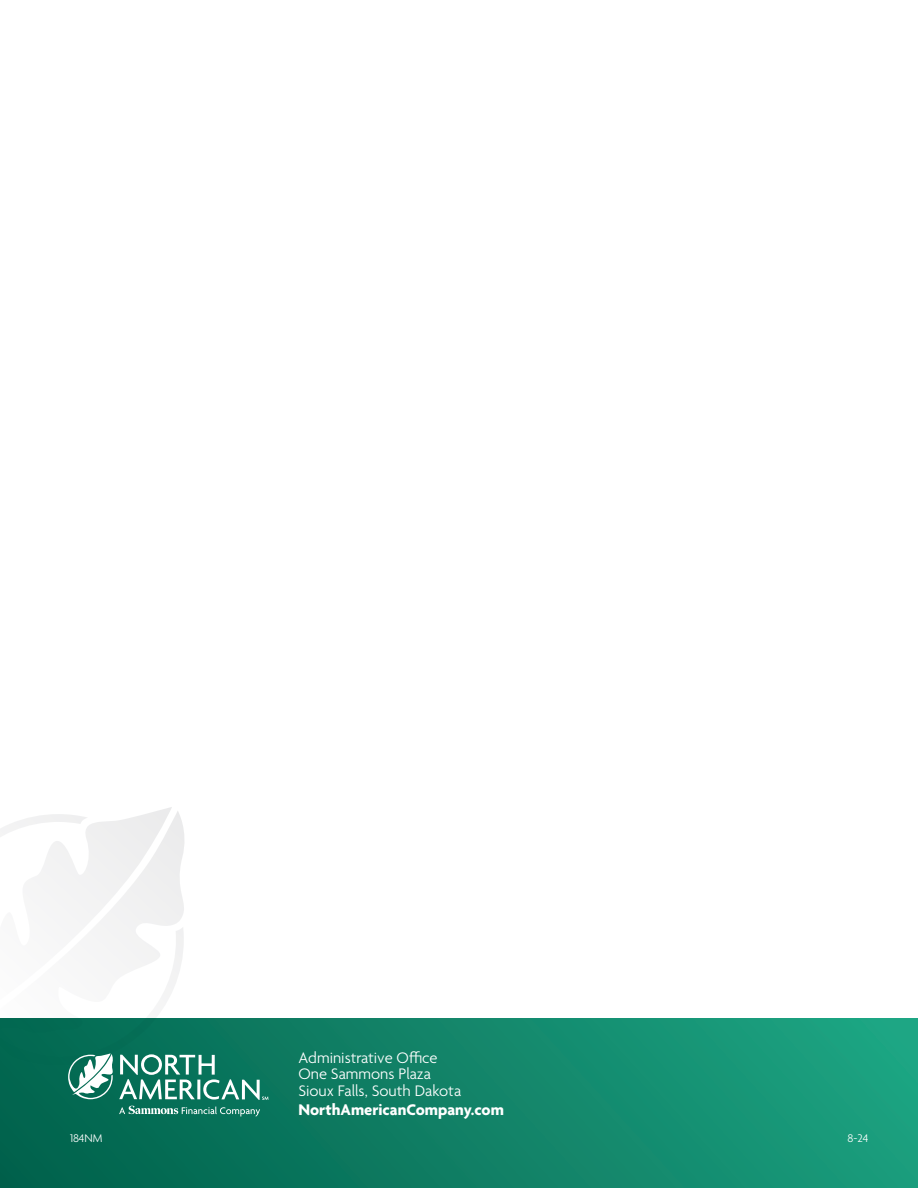
<style>
.page{position:relative;width:918px;height:1188px;background:#fff}
.page>*{position:absolute;margin:0;border:0;box-sizing:border-box;transform-origin:0 0}
.t1{font:700 16.65px "Agenda";color:#fff}
.t2{font:300 16.5px "Agenda";color:#fff}
.Form_Number___Date___Disclosure{font:300 12px "Agenda";letter-spacing:-.01em;color:#fff}
</style>
<div class="page">
<div style="left:0;top:1018px;width:918px;height:170px;background:linear-gradient(to right,#01624c,#1ea281)"></div>
<div style="left:0;top:1041px;width:184px;height:24px;background:#046b53"></div>
<svg style="left:0;top:807px;width:186px;height:234px"></svg>
<svg style="left:119px;top:1106px;width:141px;height:11px;background:#3e907d"></svg>
<svg style="left:68px;top:1053px;width:200px;height:47px"></svg>
<p class="t2" style="left:298px;top:1049px;width:141px">Administrative Office</p>
<p class="t2" style="left:298px;top:1065px;width:134px">One Sammons Plaza</p>
<p class="t2" style="left:298px;top:1082px;width:164px">Sioux Falls, South Dakota</p>
<p class="t1" style="left:298px;top:1101px;width:207px">NorthAmericanCompany.com</p>
<p class="Form_Number___Date___Disclosure" style="left:70px;top:1132px;width:34px">184NM</p>
<p class="Form_Number___Date___Disclosure" style="left:848px;top:1132px;width:22px">8-24</p>
</div>
